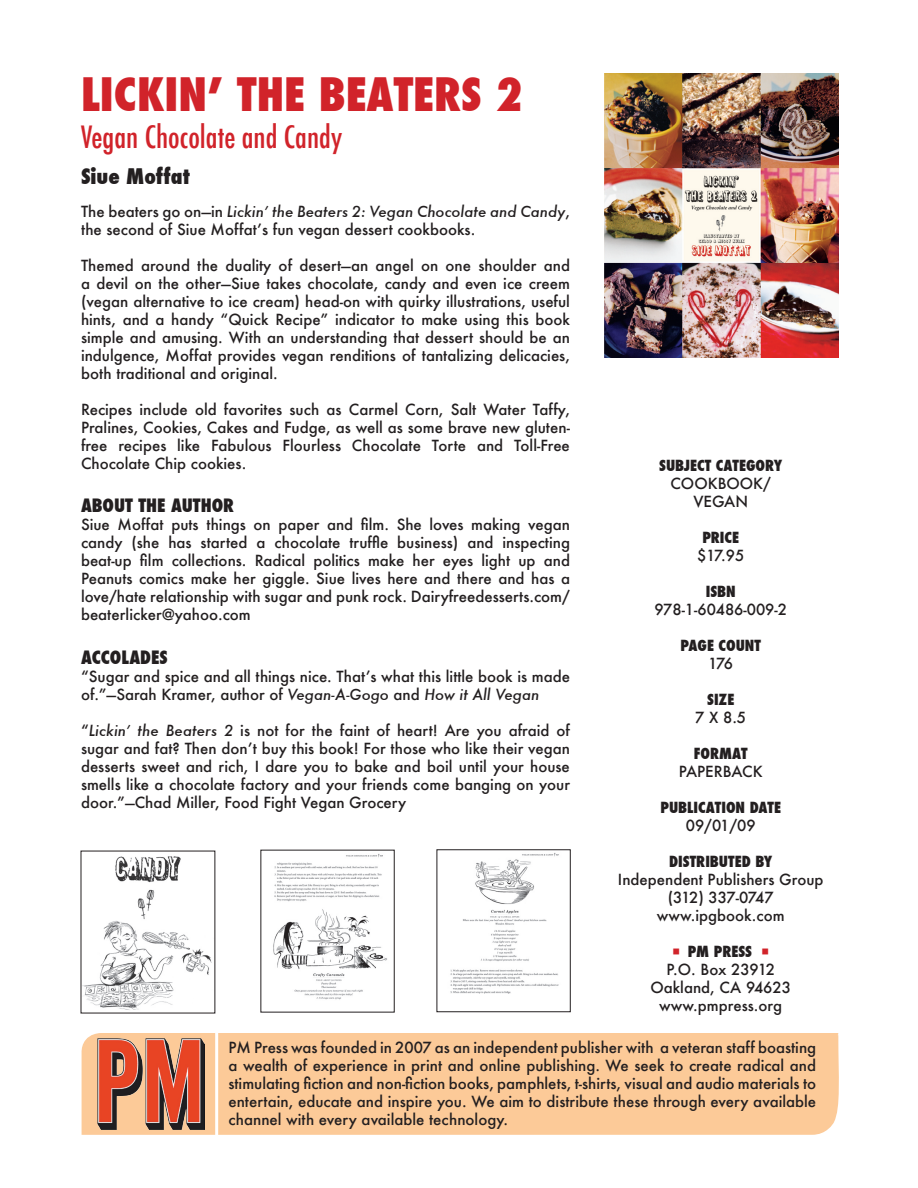
<style>
.page{position:relative;width:918px;height:1188px;background:#fff}
.page>*{position:absolute;margin:0;border:0;box-sizing:border-box;transform-origin:0 0}
.t1{font:800 condensed 45px "Futura";color:#d1232a}
.t2{font:500 condensed 30px "Futura";color:#d1232a}
.t3{font:800 condensed 21px "Futura";color:#231f20}
.t4{font:800 condensed 18px "Futura";color:#231f20}
.t5{font:500 15px/18px "Futura";color:#231f20;text-align:justify}
.t6{font:800 condensed 15px "Futura";color:#231f20}
.s1{font-style:italic}
</style>
<div class="page">
<img style="left:604px;top:74px;width:234px;height:283px">
<div style="left:81px;top:1033px;width:758px;height:102px;background:#fcca98"></div>
<hr style="left:215px;top:1033px;width:3px;height:103px;background:#fff">
<img style="left:97px;top:1037px;width:108px;height:92px">
<img style="left:83px;top:856px;width:129px;height:154px">
<img style="left:450px;top:853px;width:109px;height:141px">
<img style="left:273px;top:854px;width:114px;height:146px">
<h1 class="t1" style="left:81px;top:64px;width:443px">LICKINʼ THE BEATERS 2</h1>
<h2 class="t2" style="left:81px;top:117px;width:263px">Vegan Chocolate and Candy</h2>
<h3 class="t3" style="left:81px;top:162px;width:110px">Siue Moffat</h3>
<p class="t5" style="left:81px;top:202px;width:491px">The beaters go on—in <span class="s1">Lickinʼ the Beaters 2: Vegan Chocolate and Candy</span>, the second of Siue Moffatʼs fun vegan dessert cookbooks.</p>
<p class="t5" style="left:81px;top:256px;width:491px">Themed around the duality of desert—an angel on one shoulder and a devil on the other—Siue takes chocolate, candy and even ice creem (vegan alternative to ice cream) head-on with quirky illustrations, useful hints, and a handy “Quick Recipe” indicator to make using this book simple and amusing. With an understanding that dessert should be an indulgence, Moffat provides vegan renditions of tantalizing delicacies, both traditional and original.</p>
<p class="t5" style="left:81px;top:400px;width:490px">Recipes include old favorites such as Carmel Corn, Salt Water Taffy, Pralines, Cookies, Cakes and Fudge, as well as some brave new gluten&shy;free recipes like Fabulous Flourless Chocolate Torte and Toll-Free Chocolate Chip cookies.</p>
<p class="t4" style="left:81px;top:493px;width:155px">ABOUT THE AUTHOR</p>
<p class="t5" style="left:81px;top:516px;width:491px">Siue Moffat puts things on paper and film. She loves making vegan candy (she has started a chocolate truffle business) and inspecting beat-up film collections. Radical politics make her eyes light up and Peanuts comics make her giggle. Siue lives here and there and has a love/hate relationship with sugar and punk rock. Dairyfreedesserts.com/ beaterlicker@yahoo.com</p>
<p class="t4" style="left:81px;top:645px;width:88px">ACCOLADES</p>
<p class="t5" style="left:81px;top:667px;width:490px">“Sugar and spice and all things nice. Thatʼs what this little book is made of.”—Sarah Kramer, author of <span class="s1">Vegan-A-Gogo</span> and <span class="s1">How it All Vegan</span></p>
<p class="t5" style="left:81px;top:721px;width:490px">“<span class="s1">Lickinʼ the Beaters 2</span> is not for the faint of heart! Are you afraid of sugar and fat? Then donʼt buy this book! For those who like their vegan desserts sweet and rich, I dare you to bake and boil until your house smells like a chocolate factory and your friends come banging on your door.”—Chad Miller, Food Fight Vegan Grocery</p>
<p class="t6" style="left:659px;top:455px;width:125px">SUBJECT CATEGORY</p>
<p class="t5" style="left:671px;top:474px;width:102px;text-align:center">COOKBOOK/<br>VEGAN</p>
<p class="t6" style="left:702px;top:527px;width:38px">PRICE</p>
<p class="t5" style="left:697px;top:546px;width:49px">$17.95</p>
<p class="t6" style="left:706px;top:581px;width:32px">ISBN</p>
<p class="t5" style="left:654px;top:600px;width:134px">978-1-60486-009-2</p>
<p class="t6" style="left:680px;top:635px;width:82px">PAGE COUNT</p>
<p class="t5" style="left:708px;top:654px;width:26px">176</p>
<p class="t6" style="left:707px;top:689px;width:29px">SIZE</p>
<p class="t5" style="left:695px;top:708px;width:52px">7 X 8.5</p>
<p class="t6" style="left:694px;top:743px;width:55px">FORMAT</p>
<p class="t5" style="left:679px;top:762px;width:86px">PAPERBACK</p>
<p class="t6" style="left:660px;top:797px;width:122px">PUBLICATION DATE</p>
<p class="t5" style="left:686px;top:816px;width:71px">09/01/09</p>
<p class="t6" style="left:669px;top:851px;width:105px">DISTRIBUTED BY</p>
<p class="t5" style="left:618px;top:870px;width:207px;text-align:center">Independent Publishers Group (312) 337-0747 www.ipgbook.com</p>
<p class="t6" style="left:688px;top:941px;width:66px">PM PRESS</p>
<p class="t5" style="left:650px;top:960px;width:142px;text-align:center">P.O. Box 23912<br>Oakland, CA 94623 www.pmpress.org</p>
<p class="t5" style="left:228px;top:1038px;width:589px">PM Press was founded in 2007 as an independent publisher with a veteran staff boasting a wealth of experience in print and online publishing. We seek to create radical and stimulating fiction and non-fiction books, pamphlets, t-shirts, visual and audio materials to entertain, educate and inspire you. We aim to distribute these through every available channel with every available technology.</p>
</div>
